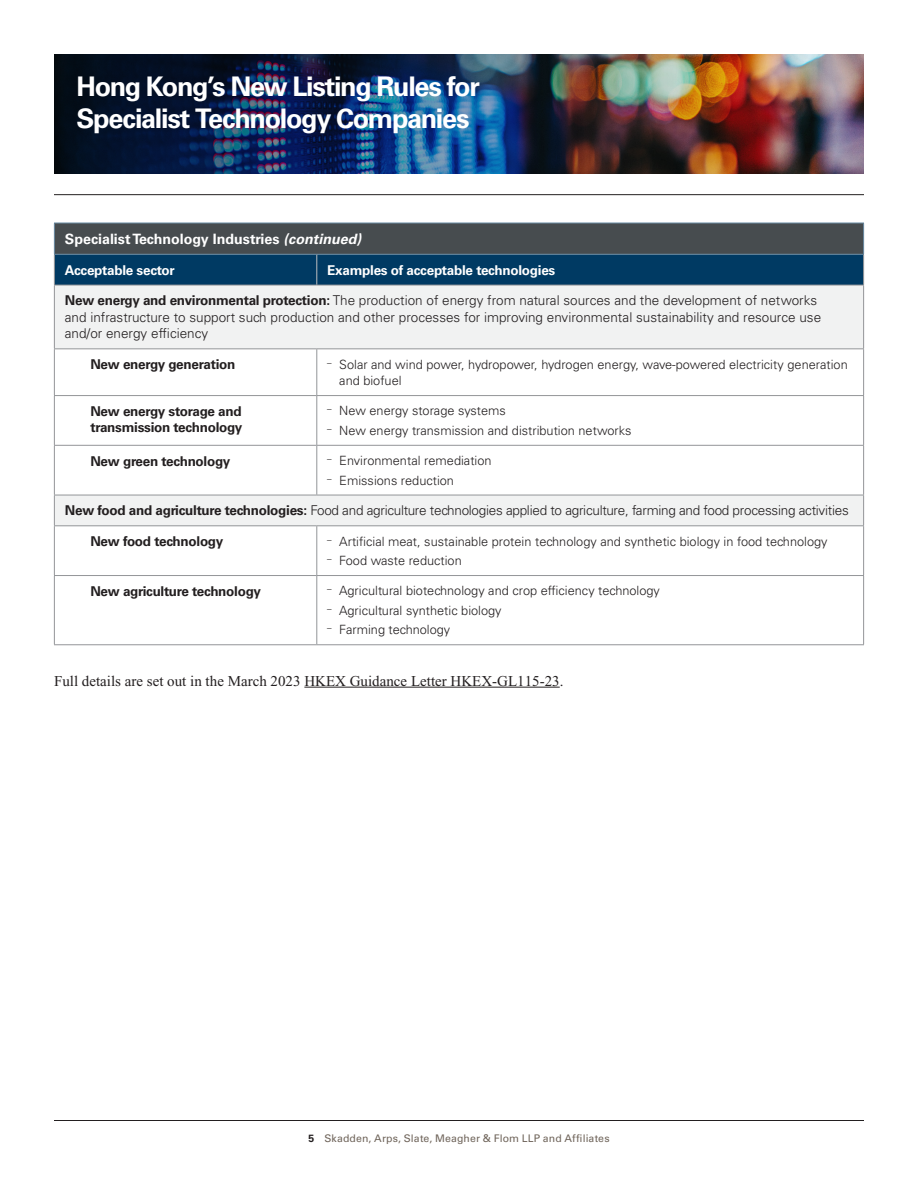
<style>
.page{position:relative;width:918px;height:1188px;background:#fff}
.page>*{position:absolute;margin:0;border:0;box-sizing:border-box;transform-origin:0 0}
.t1{font:700 27px/31.5px "Univers LT Std";letter-spacing:-.05em;color:#fff}
.Main_Body{font:15px "Times New Roman PS Std";color:#231f20}
.Chart_Heading{font:700 14.25px "Univers LT Std";color:#fff}
.Chart_Body_Text{font:300 13.5px/16.5px "Univers LT Std";color:#231f20}
.Chart_Body_Text-2{font:700 13.5px/16.5px "Univers LT Std";letter-spacing:-.02em;color:#231f20}
.Chart_Body_Text-3{font:300 13.5px "Univers LT Std";letter-spacing:-.02em;color:#231f20}
.Chart_Body_Text-4{font:700 13.5px "Univers LT Std";letter-spacing:-.02em;color:#fff}
.t2{font:300 12.75px/16.5px "Univers LT Std";color:#231f20}
.t3{font:10.5px "Univers LT Std";letter-spacing:.01em;color:#6f645a}
.s1{font-style:italic}
.s2{font-weight:700}
.s3{font-weight:700;color:#231f20}
</style>
<div class="page">
<img style="left:54px;top:54px;width:810px;height:120px">
<hr style="left:54px;top:1120px;width:810px;height:1px;background:#231f20">
<hr style="left:54px;top:194px;width:810px;height:1px;background:#231f20">
<div style="left:54px;top:223px;width:810px;height:31px;background:#474c4f"></div>
<div style="left:55px;top:255px;width:808px;height:30px;background:#003a63"></div>
<svg style="left:55px;top:286px;width:808px;height:239px"></svg>
<hr style="left:863px;top:223px;width:1px;height:31px;background:#6f90a8">
<hr style="left:54px;top:349px;width:1px;height:46px;background:#939598">
<hr style="left:54px;top:395px;width:263px;height:1px;background:#939598">
<hr style="left:54px;top:396px;width:1px;height:49px;background:#939598">
<hr style="left:54px;top:445px;width:263px;height:1px;background:#939598">
<hr style="left:54px;top:446px;width:1px;height:49px;background:#939598">
<hr style="left:54px;top:526px;width:1px;height:49px;background:#939598">
<hr style="left:54px;top:575px;width:263px;height:1px;background:#939598">
<hr style="left:54px;top:576px;width:1px;height:68px;background:#939598">
<hr style="left:54px;top:644px;width:263px;height:1px;background:#939598">
<hr style="left:316px;top:349px;width:1px;height:46px;background:#939598">
<hr style="left:317px;top:395px;width:547px;height:1px;background:#939598">
<hr style="left:316px;top:396px;width:1px;height:49px;background:#939598">
<hr style="left:317px;top:445px;width:547px;height:1px;background:#939598">
<hr style="left:316px;top:446px;width:1px;height:49px;background:#939598">
<hr style="left:316px;top:526px;width:1px;height:49px;background:#939598">
<hr style="left:317px;top:575px;width:547px;height:1px;background:#939598">
<hr style="left:316px;top:576px;width:1px;height:68px;background:#939598">
<hr style="left:317px;top:644px;width:547px;height:1px;background:#939598">
<hr style="left:863px;top:349px;width:1px;height:46px;background:#939598">
<hr style="left:863px;top:396px;width:1px;height:49px;background:#939598">
<hr style="left:863px;top:446px;width:1px;height:49px;background:#939598">
<hr style="left:863px;top:526px;width:1px;height:49px;background:#939598">
<hr style="left:863px;top:576px;width:1px;height:68px;background:#939598">
<hr style="left:54px;top:223px;width:263px;height:1px;background:#6f90a8">
<hr style="left:54px;top:223px;width:1px;height:31px;background:#6f90a8">
<hr style="left:317px;top:223px;width:547px;height:1px;background:#6f90a8">
<hr style="left:54px;top:254px;width:263px;height:1px;background:#6f90a8">
<hr style="left:317px;top:254px;width:547px;height:1px;background:#6f90a8">
<hr style="left:54px;top:285px;width:263px;height:1px;background:#939598">
<hr style="left:54px;top:285px;width:1px;height:63px;background:#939598">
<hr style="left:317px;top:285px;width:547px;height:1px;background:#939598">
<hr style="left:863px;top:285px;width:1px;height:63px;background:#939598">
<hr style="left:54px;top:348px;width:263px;height:1px;background:#939598">
<hr style="left:317px;top:348px;width:547px;height:1px;background:#939598">
<hr style="left:54px;top:495px;width:263px;height:1px;background:#939598">
<hr style="left:54px;top:495px;width:1px;height:30px;background:#939598">
<hr style="left:317px;top:495px;width:547px;height:1px;background:#939598">
<hr style="left:863px;top:495px;width:1px;height:30px;background:#939598">
<hr style="left:54px;top:525px;width:263px;height:1px;background:#939598">
<hr style="left:317px;top:525px;width:547px;height:1px;background:#939598">
<hr style="left:54px;top:255px;width:1px;height:30px;background:#939598">
<hr style="left:863px;top:255px;width:1px;height:30px;background:#939598">
<hr style="left:316px;top:255px;width:1px;height:30px;background:#bcbdc0">
<hr style="left:304px;top:687px;width:256px;height:1px;background:#231f20">
<h1 class="t1" style="left:76px;top:71px;width:405px">Hong Kong’s New Listing Rules for<br>Specialist Technology Companies</h1>
<h1 class="Chart_Heading" style="left:65px;top:230px;width:298px">Specialist Technology Industries <span class="s1">(continued)</span></h1>
<p class="Chart_Body_Text-4" style="left:65px;top:262px;width:111px">Acceptable sector</p>
<p class="Chart_Body_Text-4" style="left:327px;top:262px;width:230px">Examples of acceptable technologies</p>
<p class="Chart_Body_Text" style="left:65px;top:292px;width:758px"><span class="s2">New energy and environmental protection:</span> The production of energy from natural sources and the development of networks and infrastructure to support such production and other processes for improving environmental sustainability and resource use and/or energy efficiency</p>
<p class="Chart_Body_Text-2" style="left:90px;top:356px;width:147px">New energy generation</p>
<p class="t2" style="left:339px;top:356px;width:510px;text-indent:-12px"><sup>–</sup> Solar and wind power, hydropower, hydrogen energy, wave-powered electricity generation and biofuel</p>
<p class="Chart_Body_Text-2" style="left:90px;top:403px;width:153px">New energy storage and transmission technology</p>
<p class="t2" style="left:327px;top:403px;width:180px"><sup>–</sup> New energy storage systems</p>
<p class="t2" style="left:327px;top:422px;width:306px"><sup>–</sup> New energy transmission and distribution networks</p>
<p class="Chart_Body_Text-2" style="left:90px;top:453px;width:141px">New green technology</p>
<p class="t2" style="left:327px;top:452px;width:166px"><sup>–</sup> Environmental remediation</p>
<p class="t2" style="left:327px;top:472px;width:128px"><sup>–</sup> Emissions reduction</p>
<p class="Chart_Body_Text-3" style="left:65px;top:502px;width:785px"><span class="s2">New food and agriculture technologies:</span> Food and agriculture technologies applied to agriculture, farming and food processing activities</p>
<p class="Chart_Body_Text-2" style="left:90px;top:533px;width:134px">New food technology</p>
<p class="t2" style="left:327px;top:533px;width:502px"><sup>–</sup> Artificial meat, sustainable protein technology and synthetic biology in food technology</p>
<p class="t2" style="left:327px;top:552px;width:136px"><sup>–</sup> Food waste reduction</p>
<p class="Chart_Body_Text-2" style="left:90px;top:583px;width:172px">New agriculture technology</p>
<p class="t2" style="left:327px;top:583px;width:334px"><sup>–</sup> Agricultural biotechnology and crop efficiency technology</p>
<p class="t2" style="left:327px;top:602px;width:176px"><sup>–</sup> Agricultural synthetic biology</p>
<p class="t2" style="left:327px;top:622px;width:125px"><sup>–</sup> Farming technology</p>
<p class="Main_Body" style="left:54px;top:672px;width:511px">Full details are set out in the March 2023 HKEX Guidance Letter HKEX-GL115-23.</p>
<p class="t3" style="left:308px;top:1132px;width:303px"><span class="s3">5</span> Skadden, Arps, Slate, Meagher &amp; Flom LLP and Affiliates</p>
</div>
